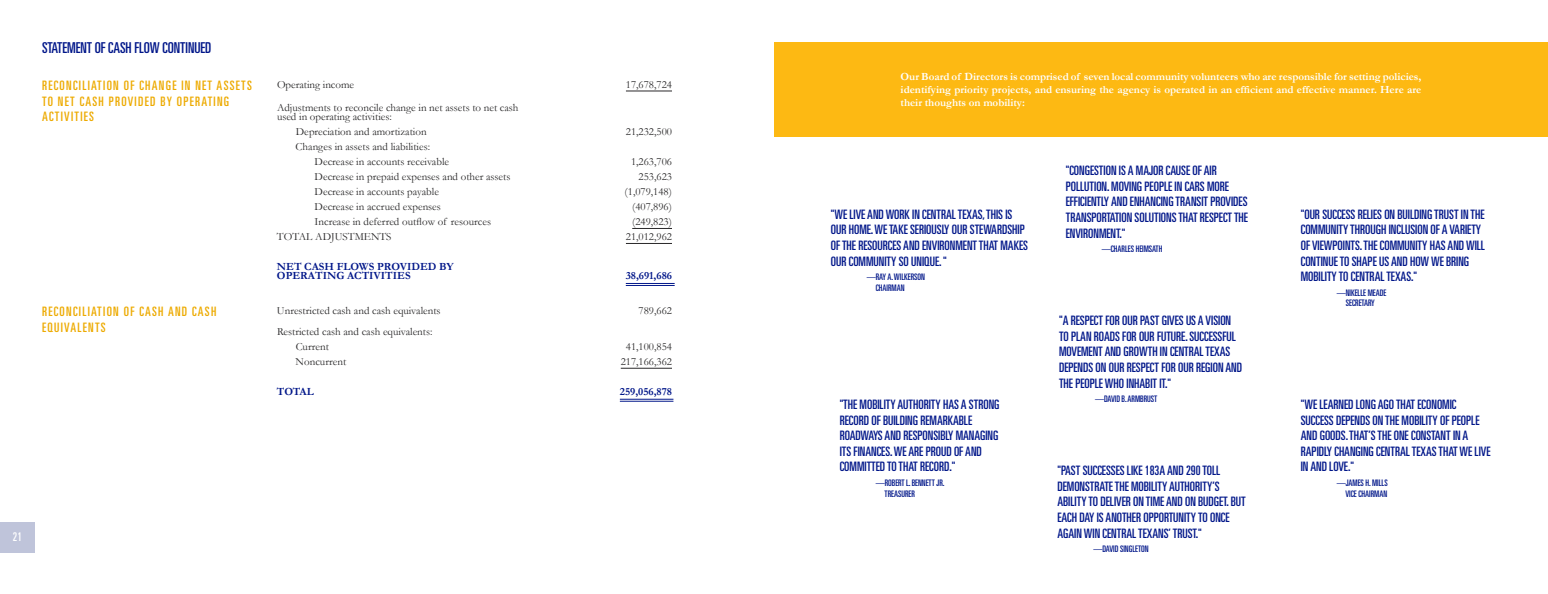
<style>
.page{position:relative;width:1548px;height:594px;background:#fff}
.page>*{position:absolute;margin:0;border:0;box-sizing:border-box;transform-origin:0 0}
.t1{font:ultra-condensed 15px "Univers LT Std";color:#001689}
.t2{font:ultra-condensed 13px/15.6px "Univers LT Std";color:#001689}
.t3{font:ultra-condensed 13px/15.6px "Univers LT Std";letter-spacing:.1em;color:#edaa00}
.t4{font:ultra-condensed 12px "Univers LT Std";color:#fff}
.t5{font:11px/15px "Garamond";color:#292829}
.t6{font:700 11px/13.2px "Garamond";color:#fff;text-align:justify}
.t7{font:700 11px/9px "Garamond";color:#001689}
.t8{font:ultra-condensed 9px/10.8px "Univers LT Std";color:#001689}
</style>
<div class="page">
<div style="left:0;top:522px;width:35px;height:30px;background:#bfc4da"></div>
<hr style="left:626px;top:91px;width:46px;height:1px;background:#292829">
<hr style="left:632px;top:228px;width:40px;height:1px;background:#292829">
<hr style="left:626px;top:243px;width:46px;height:1px;background:#292829">
<hr style="left:626px;top:283px;width:49px;height:1px;background:#001689">
<hr style="left:626px;top:285px;width:49px;height:1px;background:#001689">
<hr style="left:621px;top:368px;width:51px;height:1px;background:#292829">
<hr style="left:620px;top:399px;width:53px;height:1px;background:#001689">
<hr style="left:620px;top:401px;width:53px;height:1px;background:#001689">
<div style="left:774px;top:42px;width:774px;height:95px;background:#fdb913"></div>
<p class="t1" style="left:42px;top:39px;width:171px">STATEMENT OF CASH FLOW CONTINUED</p>
<p class="t3" style="left:42px;top:78px;width:211px">RECONCILIATION OF CHANGE IN NET ASSETS<br>TO NET CASH PROVIDED BY OPERATING<br>ACTIVITIES</p>
<p class="t3" style="left:42px;top:304px;width:176px">RECONCILIATION OF CASH AND CASH<br>EQUIVALENTS</p>
<p class="t5" style="left:277px;top:77px;width:79px">Operating income</p>
<p class="t5" style="left:626px;top:77px;width:48px">17,678,724</p>
<p class="t5" style="left:277px;top:103px;width:243px;line-height:9px">Adjustments to reconcile change in net assets to net cash used in operating activities:</p>
<p class="t5" style="left:296px;top:124px;width:132px">Depreciation and amortization</p>
<p class="t5" style="left:626px;top:124px;width:48px">21,232,500</p>
<p class="t5" style="left:315px;top:139px;width:136px;text-indent:-19px">Changes in assets and liabilities:<br>Decrease in accounts receivable</p>
<p class="t5" style="left:631px;top:154px;width:42px">1,263,706</p>
<p class="t5" style="left:315px;top:169px;width:197px">Decrease in prepaid expenses and other assets</p>
<p class="t5" style="left:639px;top:169px;width:35px">253,623</p>
<p class="t5" style="left:315px;top:184px;width:126px">Decrease in accounts payable</p>
<p class="t5" style="left:625px;top:184px;width:49px">(1,079,148)</p>
<p class="t5" style="left:315px;top:199px;width:128px">Decrease in accrued expenses</p>
<p class="t5" style="left:632px;top:199px;width:41px">(407,896)</p>
<p class="t5" style="left:315px;top:214px;width:178px">Increase in deferred outflow of resources</p>
<p class="t5" style="left:632px;top:214px;width:41px">(249,823)</p>
<p class="t5" style="left:277px;top:229px;width:116px">TOTAL ADJUSTMENTS</p>
<p class="t5" style="left:626px;top:229px;width:48px">21,012,962</p>
<p class="t7" style="left:277px;top:262px;width:178px">NET CASH FLOWS PROVIDED BY<br>OPERATING ACTIVITIES</p>
<p class="t7" style="left:626px;top:271px;width:48px">38,691,686</p>
<p class="t5" style="left:277px;top:303px;width:165px">Unrestricted cash and cash equivalents</p>
<p class="t5" style="left:639px;top:303px;width:35px">789,662</p>
<p class="t5" style="left:296px;top:324px;width:138px;text-indent:-19px">Restricted cash and cash equivalents:<br>Current</p>
<p class="t5" style="left:626px;top:339px;width:48px">41,100,854</p>
<p class="t5" style="left:296px;top:354px;width:52px">Noncurrent</p>
<p class="t5" style="left:621px;top:354px;width:53px">217,166,362</p>
<p class="t7" style="left:277px;top:387px;width:38px">TOTAL</p>
<p class="t7" style="left:620px;top:387px;width:54px">259,056,878</p>
<p class="t4" style="left:13px;top:530px;width:10px">21</p>
<p class="t6" style="left:901px;top:70px;width:522px">Our Board of Directors is comprised of seven local community volunteers who are responsible for setting policies, identifying priority projects, and ensuring the agency is operated in an efficient and effective manner. Here are their thoughts on mobility:</p>
<p class="t2" style="left:831px;top:206px;width:199px">"WE LIVE AND WORK IN CENTRAL TEXAS, THIS IS OUR HOME. WE TAKE SERIOUSLY OUR STEWARDSHIP OF THE RESOURCES AND ENVIRONMENT THAT MAKES OUR COMMUNITY SO UNIQUE. "</p>
<p class="t8" style="left:876px;top:271px;width:51px;text-indent:-9px">—RAY A. WILKERSON<br>CHAIRMAN</p>
<p class="t2" style="left:840px;top:397px;width:161px">"THE MOBILITY AUTHORITY HAS A STRONG<br>RECORD OF BUILDING REMARKABLE<br>ROADWAYS AND RESPONSIBLY MANAGING<br>ITS FINANCES. WE ARE PROUD OF AND<br>COMMITTED TO THAT RECORD."</p>
<p class="t8" style="left:885px;top:477px;width:62px;text-indent:-9px">—ROBERT L. BENNETT JR.<br>TREASURER</p>
<p class="t2" style="left:1066px;top:163px;width:184px">"CONGESTION IS A MAJOR CAUSE OF AIR POLLUTION. MOVING PEOPLE IN CARS MORE EFFICIENTLY AND ENHANCING TRANSIT PROVIDES TRANSPORTATION SOLUTIONS THAT RESPECT THE ENVIRONMENT."</p>
<p class="t8" style="left:1102px;top:243px;width:62px">—CHARLES HEIMSATH</p>
<p class="t2" style="left:1059px;top:313px;width:184px">"A RESPECT FOR OUR PAST GIVES US A VISION TO PLAN ROADS FOR OUR FUTURE. SUCCESSFUL MOVEMENT AND GROWTH IN CENTRAL TEXAS DEPENDS ON OUR RESPECT FOR OUR REGION AND THE PEOPLE WHO INHABIT IT."</p>
<p class="t8" style="left:1095px;top:393px;width:64px">—DAVID B. ARMBRUST</p>
<p class="t2" style="left:1057px;top:463px;width:190px">"PAST SUCCESSES LIKE 183A AND 290 TOLL DEMONSTRATE THE MOBILITY AUTHORITY’S ABILITY TO DELIVER ON TIME AND ON BUDGET. BUT EACH DAY IS ANOTHER OPPORTUNITY TO ONCE AGAIN WIN CENTRAL TEXANS’ TRUST."</p>
<p class="t8" style="left:1093px;top:543px;width:57px">—DAVID SINGLETON</p>
<p class="t2" style="left:1301px;top:206px;width:186px">"OUR SUCCESS RELIES ON BUILDING TRUST IN THE COMMUNITY THROUGH INCLUSION OF A VARIETY OF VIEWPOINTS. THE COMMUNITY HAS AND WILL CONTINUE TO SHAPE US AND HOW WE BRING MOBILITY TO CENTRAL TEXAS."</p>
<p class="t8" style="left:1337px;top:287px;width:51px;text-align:center">—NIKELLE MEADE<br>SECRETARY</p>
<p class="t2" style="left:1301px;top:397px;width:191px">"WE LEARNED LONG AGO THAT ECONOMIC SUCCESS DEPENDS ON THE MOBILITY OF PEOPLE AND GOODS. THAT’S THE ONE CONSTANT IN A RAPIDLY CHANGING CENTRAL TEXAS THAT WE LIVE IN AND LOVE."</p>
<p class="t8" style="left:1337px;top:477px;width:52px;text-align:right">—JAMES H. MILLS<br>VICE CHAIRMAN</p>
</div>
